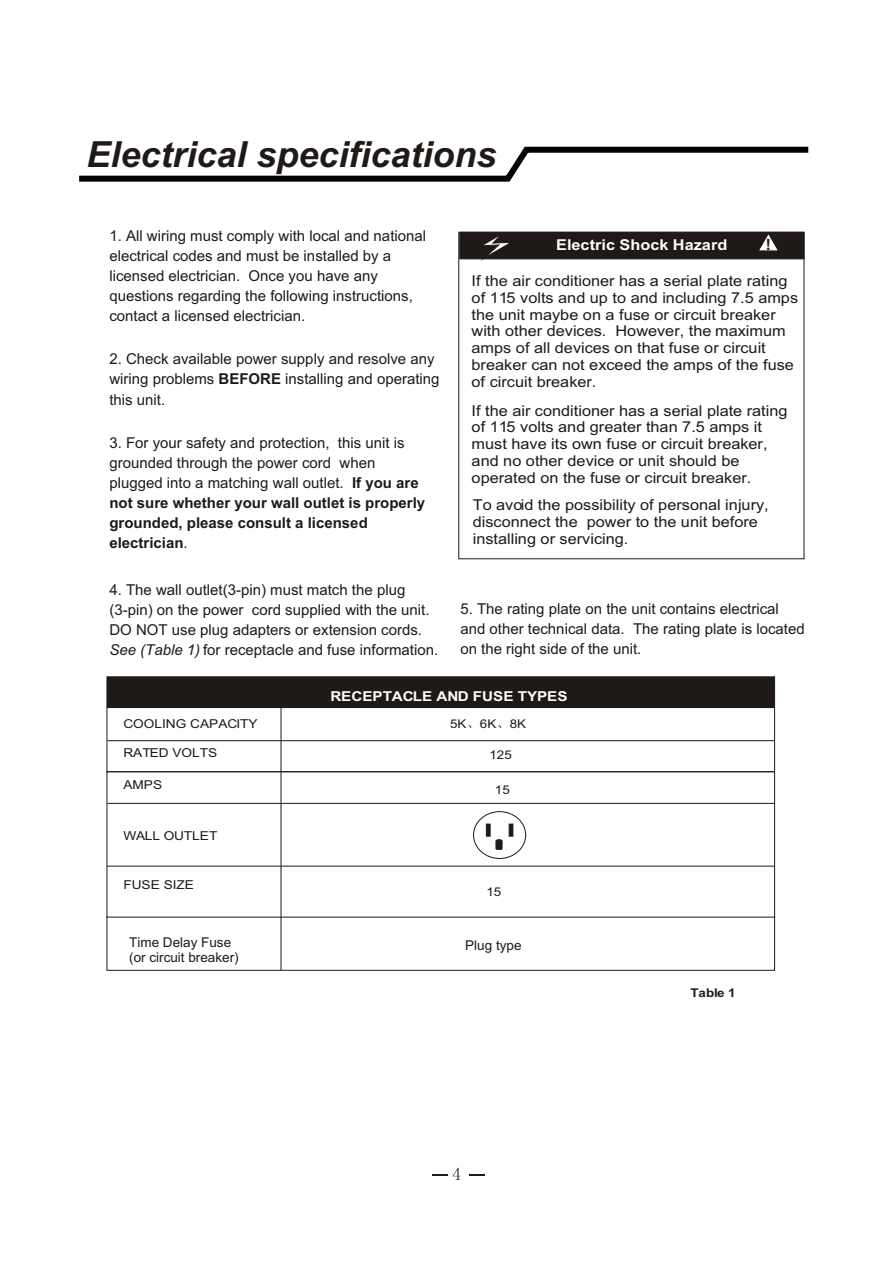
<style>
.page{position:relative;width:894px;height:1263px;background:#fff}
.page>*{position:absolute;margin:0;border:0;box-sizing:border-box;transform-origin:0 0}
.t1{font:italic 700 36px "Arial";color:#1f1a17}
.t2{font:700 15.45px "Arial";color:#1f1a17}
.t3{font:15px/20.1px "Arial";color:#1f1a17}
.t4{font:15px/16.8px "Arial";color:#1f1a17;scale:1.09 1}
.t5{font:700 15px "Arial";color:#fff;scale:1.09 1}
.t6{font:700 13.65px "Arial";color:#fff;scale:1.11 1}
.t7{font:13.5px/15.1px "Arial";color:#1f1a17}
.t8{font:12.3px "Arial";color:#1f1a17;scale:1.11 1}
.t9{font:12px "Arial";color:#1f1a17;scale:1.11 1}
.t10{font:700 12px "Arial";color:#1f1a17;scale:1.11 1}
.s1{font-weight:700}
.s2{font-style:italic}
</style>
<div class="page">
<div style="left:460px;top:232px;width:344px;height:27px;background:#1f1a17"></div>
<svg style="left:480px;top:236px;width:33px;height:24px"></svg>
<svg style="left:79px;top:146px;width:730px;height:36px"></svg>
<div style="left:473px;top:811px;width:53px;height:48px;border:1px solid #1f1a17;border-radius:50%"></div>
<div style="left:486px;top:824px;width:4px;height:12px;background:#1f1a17;border:1px solid #1f1a17"></div>
<div style="left:509px;top:824px;width:4px;height:12px;background:#1f1a17;border:1px solid #1f1a17"></div>
<div style="left:107px;top:707px;width:668px;height:65px;border:1px solid #1f1a17"></div>
<div style="left:107px;top:677px;width:668px;height:31px;background:#1f1a17"></div>
<hr style="left:107px;top:866px;width:668px;height:1px;background:#1f1a17">
<hr style="left:107px;top:740px;width:668px;height:1px;background:#1f1a17">
<hr style="left:107px;top:803px;width:668px;height:1px;background:#1f1a17">
<hr style="left:281px;top:691px;width:1px;height:279px;background:#1f1a17">
<svg style="left:760px;top:235px;width:17px;height:15px"></svg>
<svg style="left:432px;top:1168px;width:28px;height:12px"></svg>
<svg style="left:469px;top:1174px;width:15px;height:1px"></svg>
<svg style="left:496px;top:839px;width:6px;height:11px"></svg>
<h1 class="t1" style="left:86px;top:141px;width:412px">Electrical specifications</h1>
<p class="t3" style="left:109px;top:227px;width:318px">1. All wiring must comply with local and national electrical codes and must be installed by a licensed electrician. Once you have any questions regarding the following instructions, contact a licensed electrician.</p>
<p class="t3" style="left:109px;top:350px;width:332px">2. Check available power supply and resolve any wiring problems <span class="s1">BEFORE</span> installing and operating this unit.</p>
<p class="t3" style="left:109px;top:434px;width:317px">3. For your safety and protection, this unit is grounded through the power cord when plugged into a matching wall outlet. <span class="s1">If you are not sure whether your wall outlet is properly grounded, please consult a licensed electrician</span>.</p>
<p class="t3" style="left:109px;top:581px;width:330px">4. The wall outlet(3-pin) must match the plug (3-pin) on the power cord supplied with the unit.<br>DO NOT use plug adapters or extension cords.<br><span class="s2">See (Table 1)</span> for receptacle and fuse information.</p>
<p class="t5" style="left:556px;top:239px;width:158px">Electric Shock Hazard</p>
<p class="t2" style="left:766px;top:238px;width:7px">!</p>
<p class="t4" style="left:472px;top:274px;width:301px">If the air conditioner has a serial plate rating of 115 volts and up to and including 7.5 amps the unit maybe on a fuse or circuit breaker with other devices. However, the maximum amps of all devices on that fuse or circuit breaker can not exceed the amps of the fuse of circuit breaker.</p>
<p class="t4" style="left:472px;top:403px;width:291px">If the air conditioner has a serial plate rating of 115 volts and greater than 7.5 amps it must have its own fuse or circuit breaker, and no other device or unit should be operated on the fuse or circuit breaker.</p>
<p class="t4" style="left:473px;top:498px;width:273px">To avoid the possibility of personal injury, disconnect the power to the unit before installing or servicing.</p>
<p class="t3" style="left:460px;top:600px;width:346px">5. The rating plate on the unit contains electrical and other technical data. The rating plate is located on the right side of the unit.</p>
<p class="t8" style="left:123px;top:719px;width:122px">COOLING CAPACITY</p>
<p class="t8" style="left:123px;top:748px;width:86px">RATED VOLTS</p>
<p class="t8" style="left:123px;top:780px;width:36px">AMPS</p>
<p class="t8" style="left:123px;top:831px;width:86px">WALL OUTLET</p>
<p class="t8" style="left:123px;top:880px;width:65px">FUSE SIZE</p>
<p class="t6" style="left:330px;top:691px;width:215px">RECEPTACLE AND FUSE TYPES</p>
<p class="t9" style="left:450px;top:719px;width:70px">5K 6K 8K</p>
<p class="t9" style="left:489px;top:750px;width:22px">125</p>
<p class="t9" style="left:495px;top:785px;width:15px">15</p>
<p class="t9" style="left:486px;top:887px;width:15px">15</p>
<p class="t7" style="left:129px;top:936px;width:111px">Time Delay Fuse (or circuit breaker)</p>
<p class="t7" style="left:465px;top:939px;width:58px">Plug type</p>
<p class="t10" style="left:690px;top:988px;width:42px">Table 1</p>
</div>
